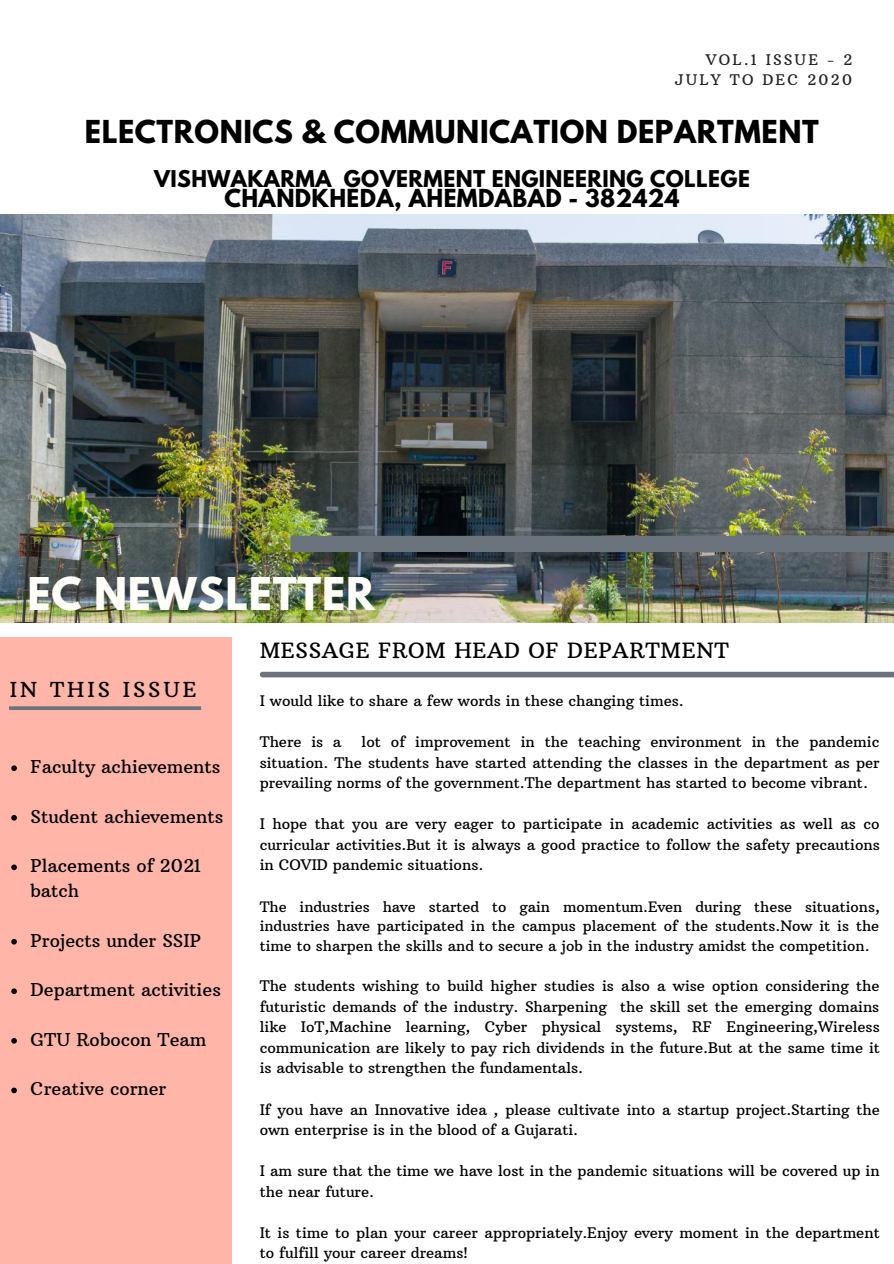
<style>
.page{position:relative;width:894px;height:1264px;background:#fff}
.page>*{position:absolute;margin:0;border:0;box-sizing:border-box;transform-origin:0 0}
.t1{font:700 40.05px "League Spartan";letter-spacing:.02em;color:#fffff9}
.t2{font:700 28.05px "League Spartan";letter-spacing:.02em;color:#000}
.t3{font:700 22.05px "League Spartan";letter-spacing:.02em;color:#000}
.t4{font:21.45px "Arbutus Slab";letter-spacing:.03em;color:#000}
.t5{font:21px "Arbutus Slab";letter-spacing:.14em;color:#000}
.t6{font:700 20.55px "League Spartan";letter-spacing:.02em;color:#000}
.t7{font:18px "Arbutus Slab";color:#000}
.t8{font:14.85px/20.5px "Arbutus Slab";color:#000;text-align:justify}
.t9{font:14.85px/20.2px "Arbutus Slab";letter-spacing:.14em;color:#222;text-align:right}
.t10{font:14.55px/19.8px "Arbutus Slab";color:#000;text-align:justify}
</style>
<div class="page">
<div style="left:0;top:637px;width:231px;height:626px;background:#ffb6a9"></div>
<img style="left:0;top:214px;width:893px;height:409px">
<svg style="left:9px;top:706px;width:192px;height:4px"></svg>
<svg style="left:11px;top:765px;width:6px;height:6px"></svg>
<svg style="left:11px;top:815px;width:6px;height:5px"></svg>
<svg style="left:11px;top:864px;width:6px;height:6px"></svg>
<svg style="left:11px;top:938px;width:6px;height:6px"></svg>
<svg style="left:11px;top:988px;width:6px;height:6px"></svg>
<svg style="left:11px;top:1038px;width:6px;height:5px"></svg>
<svg style="left:11px;top:1087px;width:6px;height:6px"></svg>
<div style="left:290px;top:536px;width:603px;height:16px;background:#6b747c"></div>
<div style="left:262px;top:671px;width:631px;height:6px;background:#6b747c"></div>
<p class="t9" style="left:674px;top:49px;width:179px">VOL.1 ISSUE - 2<br>JULY TO DEC 2020</p>
<h2 class="t2" style="left:85px;top:118px;width:735px">ELECTRONICS &amp; COMMUNICATION DEPARTMENT</h2>
<h3 class="t6" style="left:154px;top:169px;width:597px">VISHWAKARMA GOVERMENT ENGINEERING COLLEGE</h3>
<h3 class="t3" style="left:224px;top:187px;width:456px">CHANDKHEDA, AHEMDABAD - 382424</h3>
<h1 class="t1" style="left:27px;top:573px;width:349px">EC NEWSLETTER</h1>
<h3 class="t5" style="left:10px;top:676px;width:188px">IN THIS ISSUE</h3>
<p class="t7" style="left:31px;top:755px;width:191px">Faculty achievements</p>
<p class="t7" style="left:31px;top:805px;width:194px">Student achievements</p>
<p class="t7" style="left:31px;top:854px;width:172px">Placements of 2021</p>
<p class="t7" style="left:30px;top:879px;width:51px">batch</p>
<p class="t7" style="left:31px;top:929px;width:172px">Projects under SSIP</p>
<p class="t7" style="left:31px;top:978px;width:192px">Department activities</p>
<p class="t7" style="left:31px;top:1028px;width:177px">GTU Robocon Team</p>
<p class="t7" style="left:31px;top:1077px;width:137px">Creative corner</p>
<h3 class="t4" style="left:260px;top:636px;width:470px">MESSAGE FROM HEAD OF DEPARTMENT</h3>
<p class="t8" style="left:260px;top:690px;width:425px">I would like to share a few words in these changing times.</p>
<p class="t8" style="left:260px;top:731px;width:83px">There is a</p>
<p class="t8" style="left:260px;top:731px;width:621px;text-indent:102px">lot of improvement in the teaching environment in the pandemic situation. The students have started attending the classes in the department as per prevailing norms of the government.The department has started to become vibrant.</p>
<p class="t8" style="left:260px;top:813px;width:621px">I hope that you are very eager to participate in academic activities as well as co curricular activities.But it is always a good practice to follow the safety precautions in COVID pandemic situations.</p>
<p class="t10" style="left:260px;top:896px;width:621px">The industries have started to gain momentum.Even during these situations, industries have participated in the campus placement of the students.Now it is the time to sharpen the skills and to secure a job in the industry amidst the competition.</p>
<p class="t8" style="left:260px;top:975px;width:621px">The students wishing to build higher studies is also a wise option considering the futuristic demands of the industry. Sharpening the skill set the emerging domains like IoT,Machine learning, Cyber physical systems, RF Engineering,Wireless communication are likely to pay rich dividends in the future.But at the same time it is advisable to strengthen the fundamentals.</p>
<p class="t8" style="left:260px;top:1098px;width:621px">If you have an Innovative idea , please cultivate into a startup project.Starting the own enterprise is in the blood of a Gujarati.</p>
<p class="t8" style="left:260px;top:1160px;width:621px">I am sure that the time we have lost in the pandemic situations will be covered up in the near future.</p>
<p class="t8" style="left:260px;top:1222px;width:621px">It is time to plan your career appropriately.Enjoy every moment in the department to fulfill your career dreams!</p>
</div>
